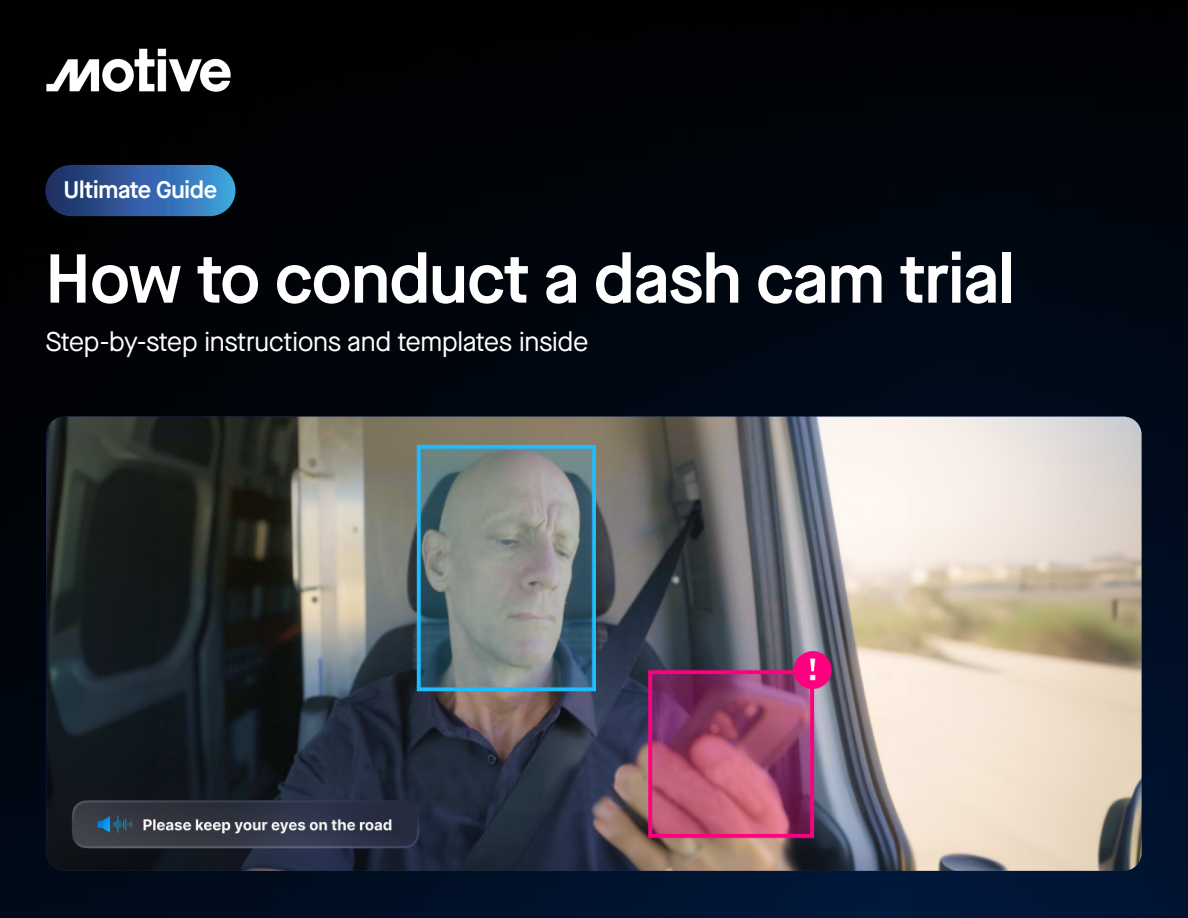
<style>
.page{position:relative;width:1188px;height:918px;background:#fff}
.page>*{position:absolute;margin:0;border:0;box-sizing:border-box;transform-origin:0 0}
.Header_1_5__Use_on_long_titles{font:600 69px "Maison Neue";letter-spacing:-.01em;color:#fff}
.Header_2{font:27px "Maison Neue";letter-spacing:-.01em;color:#fff}
.Header_3__Inside_Pages_start_here{font:600 24px "Maison Neue";letter-spacing:-.01em;color:#fff}
</style>
<div class="page">
<img style="left:0;top:0;width:1188px;height:918px">
<img style="left:46px;top:417px;width:1096px;height:454px">
<img style="left:15px;top:17px;width:246px;height:107px">
<div style="left:45px;top:165px;width:191px;height:51px;background:linear-gradient(to right,#1f2963,#419bdf);border-radius:26px"></div>
<p class="Header_3__Inside_Pages_start_here" style="left:64px;top:173px;width:155px">Ultimate Guide</p>
<p class="Header_1_5__Use_on_long_titles" style="left:45px;top:231px;width:970px">How to conduct a dash cam trial</p>
<p class="Header_2" style="left:45px;top:324px;width:545px">Step-by-step instructions and templates inside</p>
</div>
